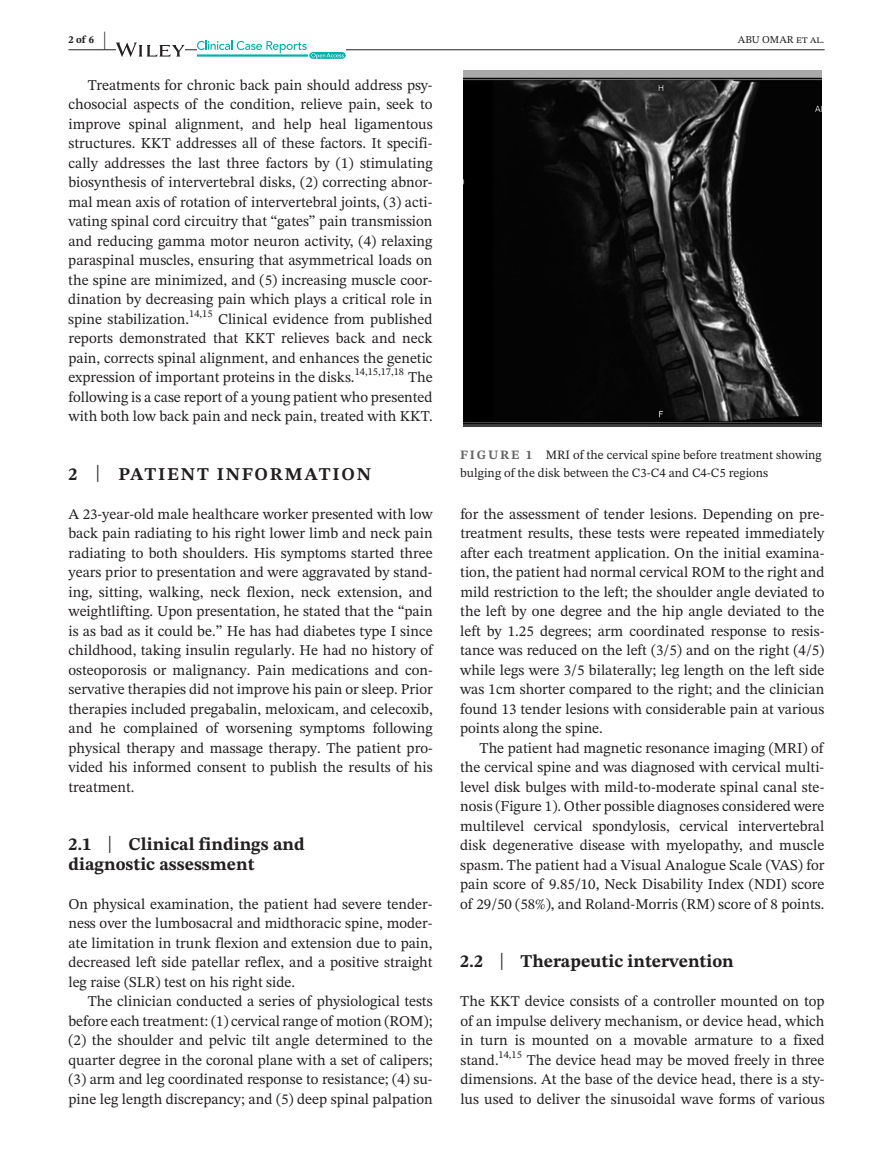
<style>
.page{position:relative;width:893px;height:1174px;background:#fff}
.page>*{position:absolute;margin:0;border:0;box-sizing:border-box;transform-origin:0 0}
.t1{font:700 18px/19.5px "STIX Two Text";color:#231f20}
.t2{font:700 18px "STIX Two Text";letter-spacing:.1em;color:#231f20}
.t3{font:15px/19.5px "STIX Two Text";color:#231f20;text-align:justify}
.t4{font:12.75px/18px "STIX Two Text";color:#231f20}
.t5{font:10.5px "STIX Two Text";color:#231f20}
.t6{font:700 10.5px "STIX Two Text";color:#231f20}
.s1{font-size:21px}
.s2{font-weight:400;font-size:23.7px}
.s3{font-weight:700;color:#636366}
</style>
<div class="page">
<hr style="left:68px;top:49px;width:756px;height:1px;background:#231f20">
<svg style="left:116px;top:43px;width:69px;height:14px"></svg>
<svg style="left:197px;top:41px;width:149px;height:18px"></svg>
<img style="left:464px;top:70px;width:357px;height:356px">
<p class="t6" style="left:68px;top:32px;width:39px">2 of 6 <span class="s1">|</span></p>
<p class="t5" style="left:738px;top:32px;width:88px">ABU OMAR et al.</p>
<p class="t3" style="left:68px;top:75px;width:366px;text-indent:20px">Treatments for chronic back pain should address psy&shy;chosocial aspects of the condition, relieve pain, seek to improve spinal alignment, and help heal ligamentous structures. KKT addresses all of these factors. It specifi&shy;cally addresses the last three factors by (1) stimulating biosynthesis of intervertebral disks, (2) correcting abnor&shy;mal mean axis of rotation of intervertebral joints, (3) acti&shy;vating spinal cord circuitry that “gates” pain transmission and reducing gamma motor neuron activity, (4) relaxing paraspinal muscles, ensuring that asymmetrical loads on the spine are minimized, and (5) increasing muscle coor&shy;dination by decreasing pain which plays a critical role in spine stabilization.</p>
<p class="t5" style="left:189px;top:306px;width:25px">14,15</p>
<p class="t3" style="left:68px;top:309px;width:366px;text-indent:150px">Clinical evidence from published reports demonstrated that KKT relieves back and neck pain, corrects spinal alignment, and enhances the genetic expression of important proteins in the disks.</p>
<p class="t5" style="left:355px;top:364px;width:51px">14,15,17,18</p>
<p class="t3" style="left:68px;top:367px;width:366px;text-indent:340px">The following is a case report of a young patient who presented with both low back pain and neck pain, treated with KKT.</p>
<p class="t2" style="left:68px;top:461px;width:304px">2 <span class="s2">|</span> PATIENT INFORMATION</p>
<p class="t3" style="left:68px;top:504px;width:366px">A 23-year-old male healthcare worker presented with low back pain radiating to his right lower limb and neck pain radiating to both shoulders. His symptoms started three years prior to presentation and were aggravated by stand&shy;ing, sitting, walking, neck flexion, neck extension, and weightlifting. Upon presentation, he stated that the “pain is as bad as it could be.” He has had diabetes type I since childhood, taking insulin regularly. He had no history of osteoporosis or malignancy. Pain medications and con&shy;servative therapies did not improve his pain or sleep. Prior therapies included pregabalin, meloxicam, and celecoxib, and he complained of worsening symptoms following physical therapy and massage therapy. The patient pro&shy;vided his informed consent to publish the results of his treatment.</p>
<p class="t1" style="left:68px;top:835px;width:238px">2.1 <span class="s2">|</span> Clinical findings and diagnostic assessment</p>
<p class="t3" style="left:68px;top:894px;width:366px">On physical examination, the patient had severe tender&shy;ness over the lumbosacral and midthoracic spine, moder&shy;ate limitation in trunk flexion and extension due to pain, decreased left side patellar reflex, and a positive straight leg raise (SLR) test on his right side.</p>
<p class="t3" style="left:68px;top:991px;width:366px;text-indent:20px">The clinician conducted a series of physiological tests before each treatment: (1) cervical range of motion (ROM); (2) the shoulder and pelvic tilt angle determined to the quarter degree in the coronal plane with a set of calipers; (3) arm and leg coordinated response to resistance; (4) su&shy;pine leg length discrepancy; and (5) deep spinal palpation</p>
<p class="t4" style="left:460px;top:445px;width:363px"><span class="s3">FIGURE 1</span> MRI of the cervical spine before treatment showing bulging of the disk between the C3-C4 and C4-C5 regions</p>
<p class="t3" style="left:460px;top:504px;width:366px">for the assessment of tender lesions. Depending on pre&shy;treatment results, these tests were repeated immediately after each treatment application. On the initial examina&shy;tion, the patient had normal cervical ROM to the right and mild restriction to the left; the shoulder angle deviated to the left by one degree and the hip angle deviated to the left by 1.25 degrees; arm coordinated response to resis&shy;tance was reduced on the left (3/5) and on the right (4/5) while legs were 3/5 bilaterally; leg length on the left side was 1cm shorter compared to the right; and the clinician found 13 tender lesions with considerable pain at various points along the spine.</p>
<p class="t3" style="left:460px;top:738px;width:366px;text-indent:20px">The patient had magnetic resonance imaging (MRI) of the cervical spine and was diagnosed with cervical multi&shy;level disk bulges with mild-to-moderate spinal canal ste&shy;nosis (Figure 1). Other possible diagnoses considered were multilevel cervical spondylosis, cervical intervertebral disk degenerative disease with myelopathy, and muscle spasm. The patient had a Visual Analogue Scale (VAS) for pain score of 9.85/10, Neck Disability Index (NDI) score of 29/50 (58%), and Roland-Morris (RM) score of 8 points.</p>
<p class="t1" style="left:460px;top:952px;width:275px">2.2 <span class="s2">|</span> Therapeutic intervention</p>
<p class="t3" style="left:460px;top:991px;width:366px">The KKT device consists of a controller mounted on top of an impulse delivery mechanism, or device head, which in turn is mounted on a movable armature to a fixed stand.</p>
<p class="t5" style="left:499px;top:1047px;width:25px">14,15</p>
<p class="t3" style="left:460px;top:1050px;width:366px;text-indent:66px">The device head may be moved freely in three dimensions. At the base of the device head, there is a sty&shy;lus used to deliver the sinusoidal wave forms of various</p>
</div>
